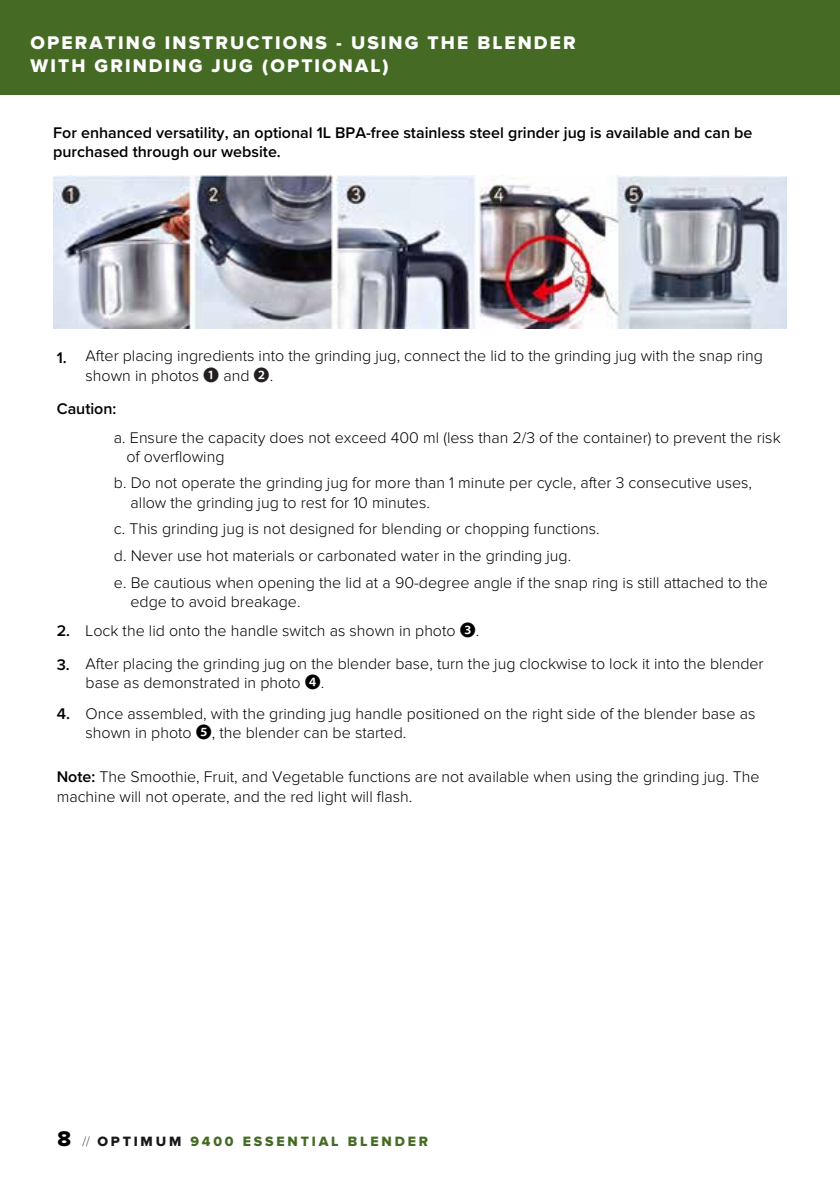
<style>
.page{position:relative;width:840px;height:1191px;background:#fff}
.page>*{position:absolute;margin:0;border:0;box-sizing:border-box;transform-origin:0 0}
.t1{font:19px/22.8px "Proxima Nova Extrabld";letter-spacing:.11em;color:#fff}
.t2{font:300 16px/19.2px "Proxima Nova";color:#000}
.t3{font:600 16px/34px "Proxima Nova";color:#000}
.t4{font:14px "Proxima Nova Extrabld";letter-spacing:.2em;color:#446a24}
.s1{font-weight:600}
.s2{font-family:"Koz Go Pr 6 N";font-weight:400;color:#231f20}
.s3{font-family:"Koz Go Pr 6 N";font-weight:400}
.s4{font-size:22px;color:#000}
.s5{font-family:"Proxima Nova";font-weight:100;color:#000}
.s6{color:#1a171b}
</style>
<div class="page">
<div style="left:0;top:0;width:839px;height:94px;background:#446a24"></div>
<img style="left:53px;top:175px;width:733px;height:153px">
<p class="t1" style="left:31px;top:32px;width:546px">OPERATING INSTRUCTIONS - USING THE BLENDER<br>WITH GRINDING JUG (OPTIONAL)</p>
<p class="t3" style="left:53px;top:123px;width:700px;line-height:19.2px">For enhanced versatility, an optional 1L BPA-free stainless steel grinder jug is available and can be purchased through our website.</p>
<p class="t2" style="left:85px;top:347px;width:678px;text-indent:-29px"><span class="s1">1.</span> After placing ingredients into the grinding jug, connect the lid to the grinding jug with the snap ring shown in photos <span class="s2">❶</span> and <span class="s2">❷</span>.</p>
<p class="t3" style="left:57px;top:391px;width:61px">Caution:</p>
<p class="t3" style="left:57px;top:613px;width:15px">2.<br>3.</p>
<p class="t3" style="left:57px;top:696px;width:15px">4.</p>
<p class="t2" style="left:126px;top:428px;width:655px;text-indent:-12px">a. Ensure the capacity does not exceed 400 ml (less than 2/3 of the container) to prevent the risk of overflowing</p>
<p class="t2" style="left:130px;top:474px;width:622px;text-indent:-17px">b. Do not operate the grinding jug for more than 1 minute per cycle, after 3 consecutive uses, allow the grinding jug to rest for 10 minutes.</p>
<p class="t2" style="left:114px;top:515px;width:655px;line-height:27.2px">c. This grinding jug is not designed for blending or chopping functions.<br>d. Never use hot materials or carbonated water in the grinding jug.<br>e. Be cautious when opening the lid at a 90-degree angle if the snap ring is still attached to the</p>
<p class="t2" style="left:85px;top:588px;width:395px;line-height:28.8px;text-indent:45px">edge to avoid breakage.<br>Lock the lid onto the handle switch as shown in photo <span class="s3">❸</span>.</p>
<p class="t2" style="left:85px;top:654px;width:679px">After placing the grinding jug on the blender base, turn the jug clockwise to lock it into the blender base as demonstrated in photo <span class="s3">❹</span>.</p>
<p class="t2" style="left:85px;top:704px;width:671px">Once assembled, with the grinding jug handle positioned on the right side of the blender base as shown in photo <span class="s3">❺</span>, the blender can be started.</p>
<p class="t2" style="left:57px;top:767px;width:703px;line-height:20px"><span class="s1">Note:</span> The Smoothie, Fruit, and Vegetable functions are not available when using the grinding jug. The machine will not operate, and the red light will flash.</p>
<p class="t4" style="left:58px;top:1133px;width:371px"><span class="s4">8</span> <span class="s5">//</span> <span class="s6">OPTIMUM</span> 9400 ESSENTIAL BLENDER</p>
</div>
